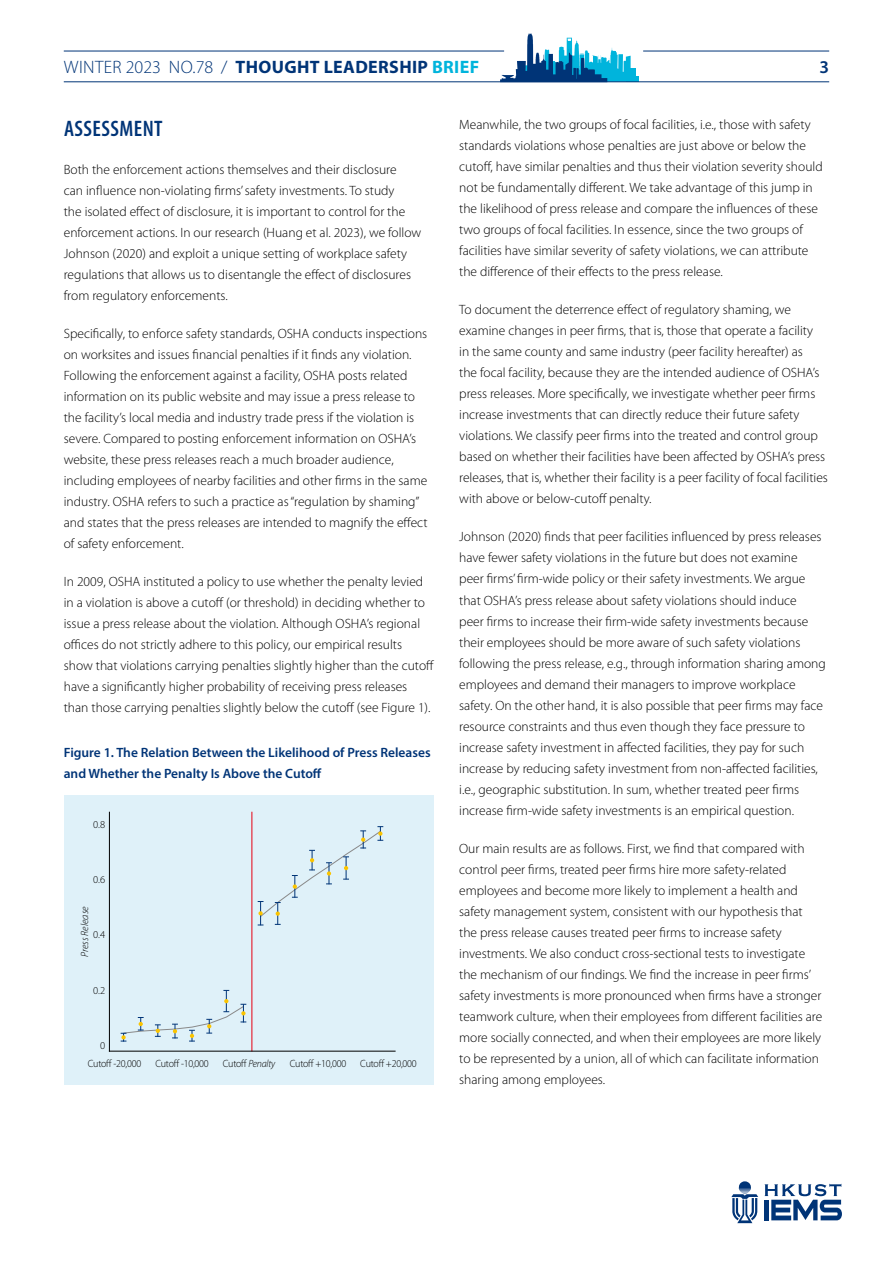
<style>
.page{position:relative;width:893px;height:1263px;background:#fff}
.page>*{position:absolute;margin:0;border:0;box-sizing:border-box;transform-origin:0 0}
.t1{font:600 condensed 22.5px "Myriad Pro";letter-spacing:.02em;color:#003477}
.t2{font:700 18px "Myriad Pro";letter-spacing:.02em;color:#003477}
.t3{font:600 18px "Myriad Pro";color:#003477}
.t4{font:300 13.5px/21px "Myriad Pro";color:#000}
.t5{font:600 13.5px/21px "Myriad Pro";color:#003477}
.t6{font:300 10.5px "Myriad Pro";letter-spacing:-.02em;color:#000;scale:.95 1}
.t7{font:italic 300 10.5px "Myriad Pro";letter-spacing:-.005em;color:#000;scale:.95 1}
.t8{font:300 10.5px "Myriad Pro";letter-spacing:-.02em;color:#000}
.t9{font:italic 300 10.5px "Myriad Pro";letter-spacing:-.005em;color:#000}
.s1{font-weight:300}
.s2{color:#00b4dc}
.s3{font-style:normal}
</style>
<div class="page">
<svg style="left:765px;top:1184px;width:77px;height:36px"></svg>
<svg style="left:731px;top:1181px;width:27px;height:42px"></svg>
<hr style="left:64px;top:51px;width:440px;height:1px;background:#003477">
<hr style="left:643px;top:51px;width:186px;height:1px;background:#003477">
<div style="left:626px;top:68px;width:10px;height:14px;background:#00b4dc"></div>
<div style="left:629px;top:76px;width:10px;height:6px;background:#00b4dc"></div>
<svg style="left:500px;top:33px;width:131px;height:48px"></svg>
<hr style="left:64px;top:81px;width:765px;height:1px;background:#003477">
<div style="left:64px;top:795px;width:370px;height:289px;background:#dff1f9"></div>
<hr style="left:251px;top:812px;width:1px;height:239px;background:#e60012">
<svg style="left:121px;top:990px;width:125px;height:52px"></svg>
<svg style="left:258px;top:826px;width:125px;height:99px"></svg>
<hr style="left:109px;top:1051px;width:286px;height:1px;background:#000">
<hr style="left:109px;top:812px;width:1px;height:239px;background:#000">
<h2 class="t2" style="left:64px;top:57px;width:417px"><span class="s1">WINTER 2023 NO.78 /</span> THOUGHT LEADERSHIP <span class="s2">BRIEF</span></h2>
<h2 class="t3" style="left:819px;top:56px;width:11px">3</h2>
<h1 class="t1" style="left:64px;top:116px;width:100px">ASSESSMENT</h1>
<p class="t4" style="left:64px;top:159px;width:359px">Both the enforcement actions themselves and their disclosure<br>can influence non-violating firms’ safety investments. To study<br>the isolated effect of disclosure, it is important to control for the enforcement actions. In our research (Huang et al. 2023), we follow Johnson (2020) and exploit a unique setting of workplace safety regulations that allows us to disentangle the effect of disclosures from regulatory enforcements.</p>
<p class="t4" style="left:64px;top:323px;width:365px">Specifically, to enforce safety standards, OSHA conducts inspections on worksites and issues financial penalties if it finds any violation.<br>Following the enforcement against a facility, OSHA posts related information on its public website and may issue a press release to the facility’s local media and industry trade press if the violation is severe. Compared to posting enforcement information on OSHA’s website, these press releases reach a much broader audience, including employees of nearby facilities and other firms in the same industry. OSHA refers to such a practice as “regulation by shaming” and states that the press releases are intended to magnify the effect of safety enforcement.</p>
<p class="t4" style="left:64px;top:571px;width:372px">In 2009, OSHA instituted a policy to use whether the penalty levied in a violation is above a cutoff (or threshold) in deciding whether to issue a press release about the violation. Although OSHA’s regional offices do not strictly adhere to this policy, our empirical results show that violations carrying penalties slightly higher than the cutoff have a significantly higher probability of receiving press releases than those carrying penalties slightly below the cutoff (see Figure 1).</p>
<p class="t5" style="left:64px;top:741px;width:368px">Figure 1. The Relation Between the Likelihood of Press Releases and Whether the Penalty Is Above the Cutoff</p>
<p class="t8" style="left:93px;top:819px;width:14px">0.8</p>
<p class="t8" style="left:93px;top:874px;width:14px">0.6</p>
<p class="t9" style="left:79px;top:957px;width:52px;rotate:-90deg">Press Release</p>
<p class="t8" style="left:93px;top:929px;width:14px">0.4</p>
<p class="t8" style="left:93px;top:984px;width:14px">0.2</p>
<p class="t8" style="left:100px;top:1039px;width:7px">0</p>
<p class="t6" style="left:88px;top:1058px;width:58px">Cutoff -20,000</p>
<p class="t6" style="left:155px;top:1058px;width:58px">Cutoff -10,000</p>
<p class="t7" style="left:223px;top:1057px;width:57px"><span class="s3">Cutoff</span> Penalty</p>
<p class="t6" style="left:290px;top:1058px;width:61px">Cutoff +10,000</p>
<p class="t6" style="left:360px;top:1057px;width:61px">Cutoff +20,000</p>
<p class="t4" style="left:459px;top:115px;width:365px">Meanwhile, the two groups of focal facilities, i.e., those with safety standards violations whose penalties are just above or below the cutoff, have similar penalties and thus their violation severity should not be fundamentally different. We take advantage of this jump in the likelihood of press release and compare the influences of these two groups of focal facilities. In essence, since the two groups of facilities have similar severity of safety violations, we can attribute the difference of their effects to the press release.</p>
<p class="t4" style="left:459px;top:300px;width:370px">To document the deterrence effect of regulatory shaming, we examine changes in peer firms, that is, those that operate a facility<br>in the same county and same industry (peer facility hereafter) as<br>the focal facility, because they are the intended audience of OSHA’s press releases. More specifically, we investigate whether peer firms increase investments that can directly reduce their future safety violations. We classify peer firms into the treated and control group based on whether their facilities have been affected by OSHA’s press releases, that is, whether their facility is a peer facility of focal facilities with above or below-cutoff penalty.</p>
<p class="t4" style="left:459px;top:527px;width:368px">Johnson (2020) finds that peer facilities influenced by press releases have fewer safety violations in the future but does not examine<br>peer firms’ firm-wide policy or their safety investments. We argue that OSHA’s press release about safety violations should induce<br>peer firms to increase their firm-wide safety investments because their employees should be more aware of such safety violations following the press release, e.g., through information sharing among employees and demand their managers to improve workplace safety. On the other hand, it is also possible that peer firms may face resource constraints and thus even though they face pressure to increase safety investment in affected facilities, they pay for such increase by reducing safety investment from non-affected facilities, i.e., geographic substitution. In sum, whether treated peer firms increase firm-wide safety investments is an empirical question.</p>
<p class="t4" style="left:459px;top:838px;width:364px">Our main results are as follows. First, we find that compared with control peer firms, treated peer firms hire more safety-related employees and become more likely to implement a health and safety management system, consistent with our hypothesis that the press release causes treated peer firms to increase safety investments. We also conduct cross-sectional tests to investigate the mechanism of our findings. We find the increase in peer firms’ safety investments is more pronounced when firms have a stronger teamwork culture, when their employees from different facilities are more socially connected, and when their employees are more likely to be represented by a union, all of which can facilitate information sharing among employees.</p>
</div>
